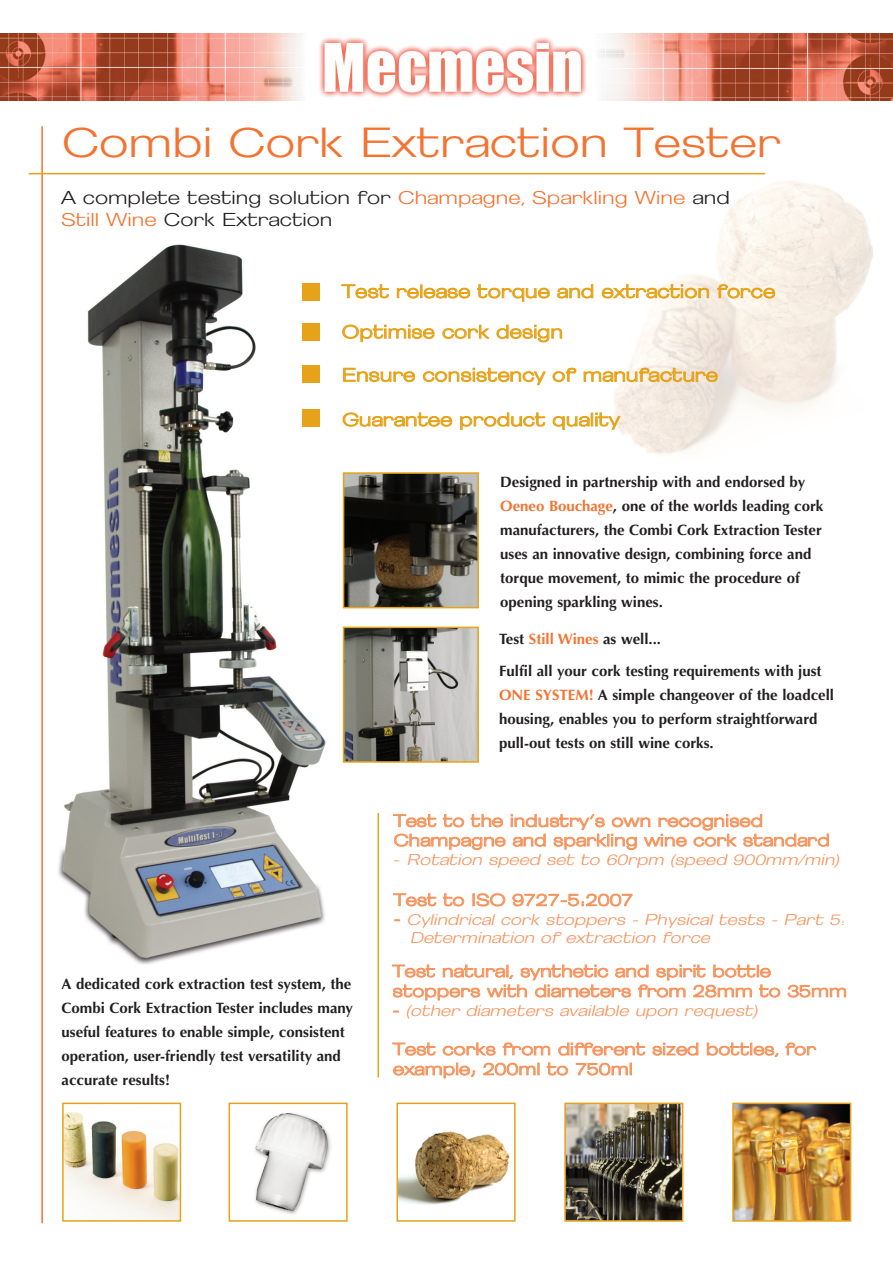
<style>
.page{position:relative;width:893px;height:1263px;background:#fff}
.page>*{position:absolute;margin:0;border:0;box-sizing:border-box;transform-origin:0 0}
.t1{font:500 40.5px "Courreges";color:#f37331}
.t2{font:500 18px "Courreges";letter-spacing:.005em;color:#e6a218}
.t3{font:500 18px/21px "Courreges";color:#231f20}
.t4{font:500 16.5px/19.8px "Courreges";letter-spacing:.005em;color:#f7945e}
.t5{font:700 15px/24px "Optima";color:#231f20}
.t6{font:italic 500 15px/18px "Courreges";color:#f7945e}
.s1{color:#f37331}
.s2{font-style:normal}
</style>
<div class="page">
<img style="left:591px;top:172px;width:282px;height:282px">
<img style="left:58px;top:244px;width:268px;height:721px">
<img style="left:399px;top:1131px;width:111px;height:74px">
<div style="left:396px;top:1102px;width:120px;height:120px;border:2px solid #e6a218"></div>
<img style="left:567px;top:1105px;width:113px;height:114px">
<div style="left:564px;top:1102px;width:119px;height:120px;border:2px solid #e6a218"></div>
<img style="left:735px;top:1105px;width:113px;height:114px">
<div style="left:732px;top:1102px;width:119px;height:120px;border:2px solid #e6a218"></div>
<div style="left:303px;top:324px;width:17px;height:17px;background:#e6a218"></div>
<div style="left:303px;top:365px;width:17px;height:17px;background:#e6a218"></div>
<div style="left:303px;top:409px;width:17px;height:17px;background:#e6a218"></div>
<img style="left:346px;top:475px;width:130px;height:130px">
<div style="left:343px;top:472px;width:136px;height:136px;border:2px solid #e6a218"></div>
<img style="left:0;top:33px;width:893px;height:67px">
<hr style="left:41px;top:126px;width:2px;height:1097px;background:#f37331">
<hr style="left:29px;top:173px;width:736px;height:1px;background:#e6a218">
<div style="left:303px;top:283px;width:17px;height:17px;background:#e6a218"></div>
<img style="left:346px;top:630px;width:130px;height:130px">
<div style="left:343px;top:627px;width:136px;height:136px;border:2px solid #e6a218"></div>
<hr style="left:378px;top:813px;width:1px;height:264px;background:#e6a218">
<img style="left:65px;top:1112px;width:113px;height:107px">
<div style="left:62px;top:1102px;width:119px;height:120px;border:2px solid #e6a218"></div>
<img style="left:255px;top:1113px;width:76px;height:102px">
<div style="left:229px;top:1102px;width:119px;height:120px;border:2px solid #e6a218"></div>
<h1 class="t1" style="left:62px;top:119px;width:721px">Combi Cork Extraction Tester</h1>
<p class="t3" style="left:61px;top:188px;width:670px">A complete testing solution for <span class="s1">Champagne, Sparkling Wine</span> and<br><span class="s1">Still Wine</span> Cork Extraction</p>
<p class="t2" style="left:342px;top:281px;width:435px">Test release torque and extraction force</p>
<p class="t2" style="left:342px;top:321px;width:223px">Optimise cork design</p>
<p class="t2" style="left:342px;top:365px;width:377px">Ensure consistency of manufacture</p>
<p class="t2" style="left:342px;top:409px;width:279px">Guarantee product quality</p>
<p class="t5" style="left:500px;top:470px;width:325px">Designed in partnership with and endorsed by <span class="s1">Oeneo Bouchage</span>, one of the worlds leading cork manufacturers, the Combi Cork Extraction Tester uses an innovative design, combining force and torque movement, to mimic the procedure of opening sparkling wines.</p>
<p class="t5" style="left:499px;top:622px;width:324px;line-height:32.5px">Test <span class="s1">Still Wines</span> as well...<br>Fulfil all your cork testing requirements with just</p>
<p class="t5" style="left:499px;top:683px;width:336px"><span class="s1">ONE SYSTEM!</span> A simple changeover of the loadcell housing, enables you to perform straightforward pull-out tests on still wine corks.</p>
<p class="t4" style="left:394px;top:811px;width:438px">Test to the industry’s own recognised<br>Champagne and sparkling wine cork standard</p>
<p class="t6" style="left:393px;top:851px;width:447px"><span class="s2">-</span> Rotation speed set to 60rpm (speed 900mm/min)</p>
<p class="t5" style="left:62px;top:972px;width:293px">A dedicated cork extraction test system, the Combi Cork Extraction Tester includes many useful features to enable simple, consistent operation, user-friendly test versatility and accurate results!</p>
<p class="t4" style="left:394px;top:890px;width:241px">Test to ISO 9727-5:2007</p>
<p class="t6" style="left:410px;top:911px;width:439px;text-indent:-16px"><span class="s2">-</span> Cylindrical cork stoppers - Physical tests - Part 5:<br>Determination of extraction force</p>
<p class="t4" style="left:392px;top:961px;width:456px">Test natural, synthetic and spirit bottle stoppers with diameters from 28mm to 35mm</p>
<p class="t6" style="left:392px;top:1001px;width:366px"><span class="s2">-</span> (other diameters available upon request)</p>
<p class="t4" style="left:393px;top:1039px;width:425px">Test corks from different sized bottles, for example; 200ml to 750ml</p>
</div>
